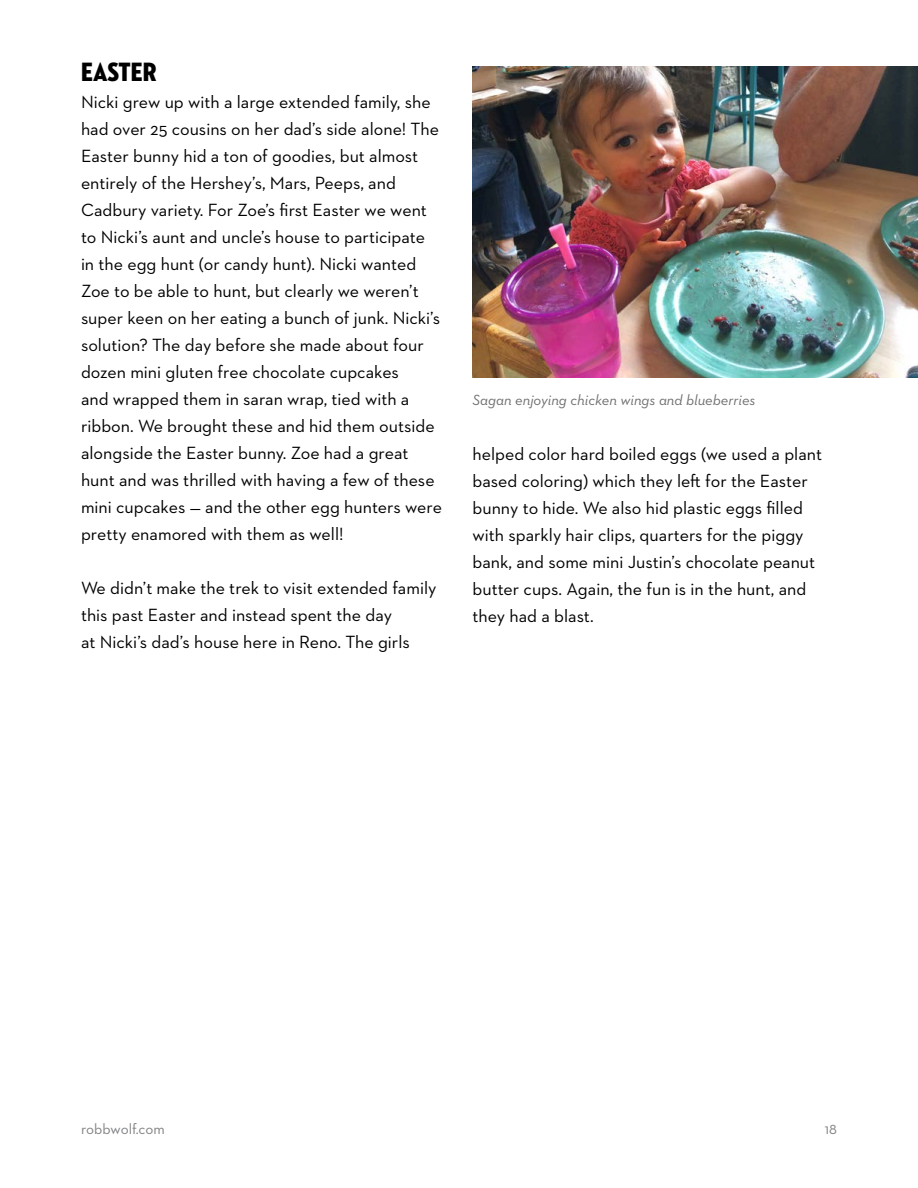
<style>
.page{position:relative;width:918px;height:1188px;background:#fff}
.page>*{position:absolute;margin:0;border:0;box-sizing:border-box;transform-origin:0 0}
.t1{font:27px "Neutraface 2 Condensed Titling";color:#000}
.t2{font:18px/27px "Neutraface 2 Text";color:#000}
.t3{font:italic 15px "Neutraface 2 Text";color:#6d6e71}
.t4{font:15px "Neutraface 2 Text";color:#808285}
</style>
<div class="page">
<img style="left:472px;top:67px;width:446px;height:311px">
<h1 class="t1" style="left:81px;top:56px;width:77px">EASTER</h1>
<p class="t2" style="left:81px;top:88px;width:363px">Nicki grew up with a large extended family, she had over 25 cousins on her dad’s side alone! The Easter bunny hid a ton of goodies, but almost entirely of the Hershey’s, Mars, Peeps, and Cadbury variety. For Zoe’s first Easter we went to Nicki’s aunt and uncle’s house to participate in the egg hunt (or candy hunt). Nicki wanted Zoe to be able to hunt, but clearly we weren’t super keen on her eating a bunch of junk. Nicki’s solution? The day before she made about four dozen mini gluten free chocolate cupcakes<br>and wrapped them in saran wrap, tied with a ribbon. We brought these and hid them outside alongside the Easter bunny. Zoe had a great hunt and was thrilled with having a few of these mini cupcakes — and the other egg hunters were pretty enamored with them as well!</p>
<p class="t2" style="left:81px;top:574px;width:357px">We didn’t make the trek to visit extended family this past Easter and instead spent the day<br>at Nicki’s dad’s house here in Reno. The girls</p>
<p class="t3" style="left:472px;top:390px;width:285px">Sagan enjoying chicken wings and blueberries</p>
<p class="t2" style="left:472px;top:440px;width:351px">helped color hard boiled eggs (we used a plant based coloring) which they left for the Easter bunny to hide. We also hid plastic eggs filled with sparkly hair clips, quarters for the piggy bank, and some mini Justin’s chocolate peanut butter cups. Again, the fun is in the hunt, and they had a blast.</p>
<p class="t4" style="left:81px;top:1119px;width:85px">robbwolf.com</p>
<p class="t4" style="left:825px;top:1119px;width:14px">18</p>
</div>
